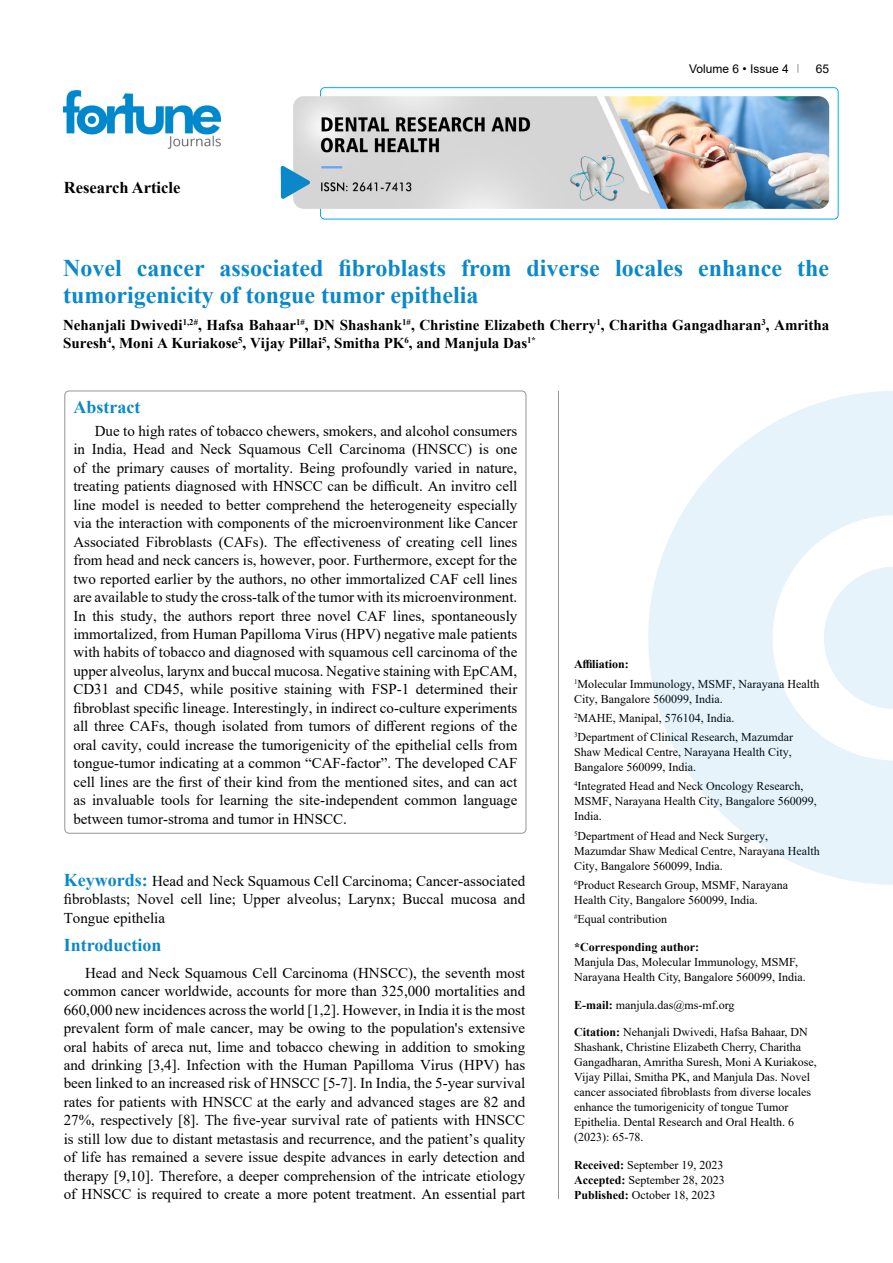
<style>
.page{position:relative;width:893px;height:1263px;background:#fff}
.page>*{position:absolute;margin:0;border:0;box-sizing:border-box;transform-origin:0 0}
.t1{font:700 24px/27px "Times New Roman";color:#0a88ca}
.t2{font:700 18px "Times New Roman";color:#0a88ca}
.t3{font:700 16.5px "Times New Roman";color:#000}
.t4{font:15px/18.5px "Times New Roman";color:#000;text-align:justify}
.t5{font:700 15px/18.5px "Times New Roman";color:#000}
.t6{font:12px/15px "Times New Roman";color:#000}
.t7{font:700 12px "Times New Roman";color:#000}
.t8{font:12px "Arial";color:#000}
.s1{font-weight:700;font-size:18px;color:#0a88ca}
.s2{font-weight:700}
</style>
<div class="page">
<div style="left:320px;top:87px;width:518px;height:132px;border:1px solid #00aeef;border-radius:4px"></div>
<img style="left:64px;top:90px;width:157px;height:59px">
<img style="left:293px;top:96px;width:536px;height:113px">
<svg style="left:281px;top:166px;width:29px;height:33px"></svg>
<hr style="left:558px;top:391px;width:1px;height:808px;background:#939598">
<svg style="left:648px;top:391px;width:245px;height:494px;fill:#e6f3fa"></svg>
<svg style="left:824px;top:566px;width:69px;height:143px"></svg>
<p class="t3" style="left:64px;top:175px;width:118px">Research Article</p>
<p class="t8" style="left:689px;top:60px;width:101px">Volume 6 • Issue 4</p>
<p class="t8" style="left:816px;top:60px;width:15px">65</p>
<h1 class="t1" style="left:63px;top:254px;width:768px">Novel cancer associated fibroblasts from diverse locales enhance the tumorigenicity of tongue tumor epithelia</h1>
<p class="t5" style="left:63px;top:315px;width:768px">Nehanjali Dwivedi<sup>1,2#</sup>, Hafsa Bahaar<sup>1#</sup>, DN Shashank<sup>1#</sup>, Christine Elizabeth Cherry<sup>1</sup>, Charitha Gangadharan<sup>3</sup>, Amritha<br>Suresh<sup>4</sup>, Moni A Kuriakose<sup>5</sup>, Vijay Pillai<sup>5</sup>, Smitha PK<sup>6</sup>, and Manjula Das<sup>1*</sup></p>
<p class="t2" style="left:73px;top:394px;width:68px">Abstract</p>
<p class="t4" style="left:73px;top:421px;width:445px;text-indent:21px">Due to high rates of tobacco chewers, smokers, and alcohol consumers in India, Head and Neck Squamous Cell Carcinoma (HNSCC) is one of the primary causes of mortality. Being profoundly varied in nature, treating patients diagnosed with HNSCC can be difficult. An invitro cell line model is needed to better comprehend the heterogeneity especially via the interaction with components of the microenvironment like Cancer Associated Fibroblasts (CAFs). The effectiveness of creating cell lines from head and neck cancers is, however, poor. Furthermore, except for the two reported earlier by the authors, no other immortalized CAF cell lines are available to study the cross-talk of the tumor with its microenvironment.<br>In this study, the authors report three novel CAF lines, spontaneously immortalized, from Human Papilloma Virus (HPV) negative male patients with habits of tobacco and diagnosed with squamous cell carcinoma of the upper alveolus, larynx and buccal mucosa. Negative staining with EpCAM, CD31 and CD45, while positive staining with FSP-1 determined their fibroblast specific lineage. Interestingly, in indirect co-culture experiments all three CAFs, though isolated from tumors of different regions of the oral cavity, could increase the tumorigenicity of the epithelial cells from tongue-tumor indicating at a common “CAF-factor”. The developed CAF cell lines are the first of their kind from the mentioned sites, and can act as invaluable tools for learning the site-independent common language between tumor-stroma and tumor in HNSCC.</p>
<p class="t4" style="left:64px;top:871px;width:463px"><span class="s1">Keywords:</span> Head and Neck Squamous Cell Carcinoma; Cancer-associated fibroblasts; Novel cell line; Upper alveolus; Larynx; Buccal mucosa and Tongue epithelia</p>
<p class="t2" style="left:64px;top:932px;width:99px">Introduction</p>
<p class="t4" style="left:64px;top:963px;width:463px;text-indent:21px">Head and Neck Squamous Cell Carcinoma (HNSCC), the seventh most common cancer worldwide, accounts for more than 325,000 mortalities and 660,000 new incidences across the world [1,2]. However, in India it is the most prevalent form of male cancer, may be owing to the population's extensive oral habits of areca nut, lime and tobacco chewing in addition to smoking and drinking [3,4]. Infection with the Human Papilloma Virus (HPV) has been linked to an increased risk of HNSCC [5-7]. In India, the 5-year survival rates for patients with HNSCC at the early and advanced stages are 82 and 27%, respectively [8]. The five-year survival rate of patients with HNSCC is still low due to distant metastasis and recurrence, and the patient’s quality of life has remained a severe issue despite advances in early detection and therapy [9,10]. Therefore, a deeper comprehension of the intricate etiology of HNSCC is required to create a more potent treatment. An essential part</p>
<p class="t6" style="left:574px;top:654px;width:247px;line-height:19.2px"><span class="s2">Affiliation:<br></span><sup>1</sup>Molecular Immunology, MSMF, Narayana Health</p>
<p class="t6" style="left:574px;top:689px;width:221px;line-height:19.2px">City, Bangalore 560099, India.<br><sup>2</sup>MAHE, Manipal, 576104, India.<br><sup>3</sup>Department of Clinical Research, Mazumdar</p>
<p class="t6" style="left:574px;top:744px;width:219px">Shaw Medical Centre, Narayana Health City,<br>Bangalore 560099, India.</p>
<p class="t6" style="left:574px;top:778px;width:244px"><sup>4</sup>Integrated Head and Neck Oncology Research,<br>MSMF, Narayana Health City, Bangalore 560099,<br>India.</p>
<p class="t6" style="left:574px;top:828px;width:247px"><sup>5</sup>Department of Head and Neck Surgery,<br>Mazumdar Shaw Medical Centre, Narayana Health<br>City, Bangalore 560099, India.</p>
<p class="t6" style="left:574px;top:877px;width:216px"><sup>6</sup>Product Research Group, MSMF, Narayana<br>Health City, Bangalore 560099, India.</p>
<p class="t6" style="left:574px;top:911px;width:95px"><sup>#</sup>Equal contribution</p>
<p class="t7" style="left:574px;top:938px;width:127px">*Corresponding author:</p>
<p class="t6" style="left:574px;top:954px;width:233px">Manjula Das, Molecular Immunology, MSMF,<br>Narayana Health City, Bangalore 560099, India.</p>
<p class="t6" style="left:574px;top:997px;width:162px"><span class="s2">E-mail:</span> manjula.das@ms-mf.org</p>
<p class="t6" style="left:574px;top:1024px;width:244px"><span class="s2">Citation:</span> Nehanjali Dwivedi, Hafsa Bahaar, DN Shashank, Christine Elizabeth Cherry, Charitha Gangadharan, Amritha Suresh, Moni A Kuriakose, Vijay Pillai, Smitha PK, and Manjula Das. Novel cancer associated fibroblasts from diverse locales enhance the tumorigenicity of tongue Tumor Epithelia. Dental Research and Oral Health. 6 (2023): 65-78.</p>
<p class="t6" style="left:574px;top:1157px;width:152px;text-align:justify"><span class="s2">Received:</span> September 19, 2023<br><span class="s2">Accepted:</span> September 28, 2023<br><span class="s2">Published:</span> October 18, 2023</p>
</div>
